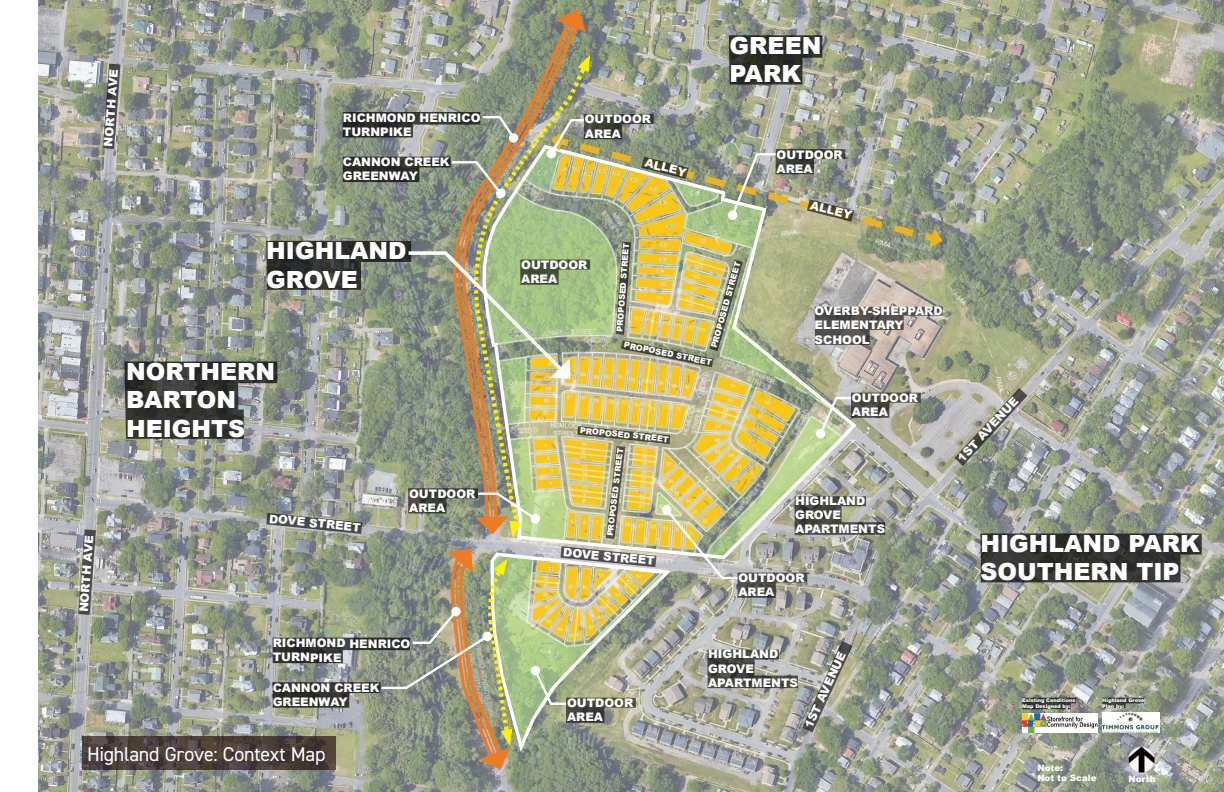
<style>
.page{position:relative;width:1224px;height:792px;background:#fff}
.page>*{position:absolute;margin:0;border:0;box-sizing:border-box;transform-origin:0 0}
.t1{font:900 23.6px/28.3px "Arial";color:#fff}
.t2{font:20px "DIN2014";letter-spacing:-.015em;color:#fff}
.t3{font:900 11.8px/14.2px "Arial";color:#fff}
.t4{font:900 8.7px/10.6px "Arial";letter-spacing:-.005em;color:#fff}
.t5{font:900 8.3px "Arial";color:#fff}
.t6{font:900 5px/6px "Arial";letter-spacing:-.005em;color:#fff}
</style>
<div class="page">
<img style="left:38px;top:0;width:1186px;height:792px">
<img style="left:339px;top:108px;width:741px;height:665px">
<svg style="left:954px;top:388px;width:73px;height:78px;background:#999a91"></svg>
<svg style="left:980px;top:533px;width:222px;height:49px;background:#383a36"></svg>
<svg style="left:78px;top:529px;width:18px;height:86px;background:#70716f"></svg>
<img style="left:103px;top:10px;width:840px;height:760px">
<img style="left:1022px;top:713px;width:76px;height:19px">
<img style="left:1102px;top:713px;width:58px;height:19px">
<svg style="left:1022px;top:698px;width:54px;height:11px"></svg>
<svg style="left:1102px;top:698px;width:42px;height:10px"></svg>
<img style="left:1126px;top:746px;width:32px;height:28px">
<svg style="left:82px;top:736px;width:254px;height:34px;background:#4a3e39"></svg>
<p class="t3" style="left:76px;top:612px;width:79px;rotate:-86deg">NORTH AVE</p>
<p class="t3" style="left:101px;top:146px;width:79px;rotate:-86deg">NORTH AVE</p>
<p class="t3" style="left:343px;top:110px;width:139px">RICHMOND HENRICO<br>TURNPIKE</p>
<p class="t3" style="left:585px;top:112px;width:68px">OUTDOOR<br>AREA</p>
<p class="t3" style="left:343px;top:155px;width:108px">CANNON CREEK</p>
<p class="t3" style="left:647px;top:155px;width:44px;rotate:14deg">ALLEY</p>
<p class="t3" style="left:343px;top:169px;width:77px">GREENWAY</p>
<h1 class="t1" style="left:730px;top:31px;width:93px">GREEN<br>PARK</h1>
<p class="t3" style="left:777px;top:147px;width:68px">OUTDOOR<br>AREA</p>
<p class="t3" style="left:812px;top:198px;width:44px;rotate:14deg">ALLEY</p>
<h1 class="t1" style="left:266px;top:236px;width:142px">HIGHLAND<br>GROVE</h1>
<h1 class="t1" style="left:126px;top:357px;width:151px">NORTHERN<br>BARTON<br>HEIGHTS</h1>
<p class="t3" style="left:270px;top:511px;width:93px;rotate:6deg">DOVE STREET</p>
<p class="t3" style="left:409px;top:486px;width:68px">OUTDOOR<br>AREA</p>
<p class="t3" style="left:521px;top:257px;width:68px">OUTDOOR<br>AREA</p>
<p class="t5" style="left:614px;top:332px;width:91px;rotate:-86deg">PROPOSED STREET</p>
<p class="t5" style="left:708px;top:346px;width:91px;rotate:-74deg">PROPOSED STREET</p>
<p class="t5" style="left:626px;top:338px;width:91px;rotate:12deg">PROPOSED STREET</p>
<p class="t5" style="left:581px;top:424px;width:91px;rotate:6deg">PROPOSED STREET</p>
<p class="t5" style="left:604px;top:535px;width:91px;rotate:-83deg">PROPOSED STREET</p>
<p class="t3" style="left:564px;top:544px;width:93px;rotate:6deg">DOVE STREET</p>
<p class="t3" style="left:815px;top:304px;width:129px">OVERBY-SHEPPARD<br>ELEMENTARY<br>SCHOOL</p>
<p class="t3" style="left:852px;top:390px;width:68px">OUTDOOR<br>AREA</p>
<p class="t3" style="left:795px;top:493px;width:92px">HIGHLAND<br>GROVE<br>APARTMENTS</p>
<p class="t3" style="left:738px;top:570px;width:68px">OUTDOOR<br>AREA</p>
<p class="t3" style="left:273px;top:636px;width:139px">RICHMOND HENRICO<br>TURNPIKE</p>
<p class="t3" style="left:273px;top:680px;width:108px">CANNON CREEK<br>GREENWAY</p>
<p class="t3" style="left:567px;top:695px;width:68px">OUTDOOR<br>AREA</p>
<p class="t3" style="left:708px;top:647px;width:92px">HIGHLAND<br>GROVE<br>APARTMENTS</p>
<p class="t3" style="left:801px;top:724px;width:85px;rotate:-65deg">1ST AVENUE</p>
<h2 class="t2" style="left:87px;top:742px;width:240px">Highland Grove: Context Map</h2>
<p class="t3" style="left:954px;top:455px;width:85px;rotate:-47deg">1ST AVENUE</p>
<h1 class="t1" style="left:980px;top:528px;width:221px">HIGHLAND PARK<br>SOUTHERN TIP</h1>
<p class="t6" style="left:1022px;top:697px;width:55px">Existing Conditions<br>Map Designed by:</p>
<p class="t6" style="left:1102px;top:697px;width:44px">Highland Grove<br>Plan by:</p>
<p class="t4" style="left:1037px;top:762px;width:61px">Note:<br>Not to Scale</p>
<p class="t4" style="left:1128px;top:773px;width:29px">North</p>
</div>
